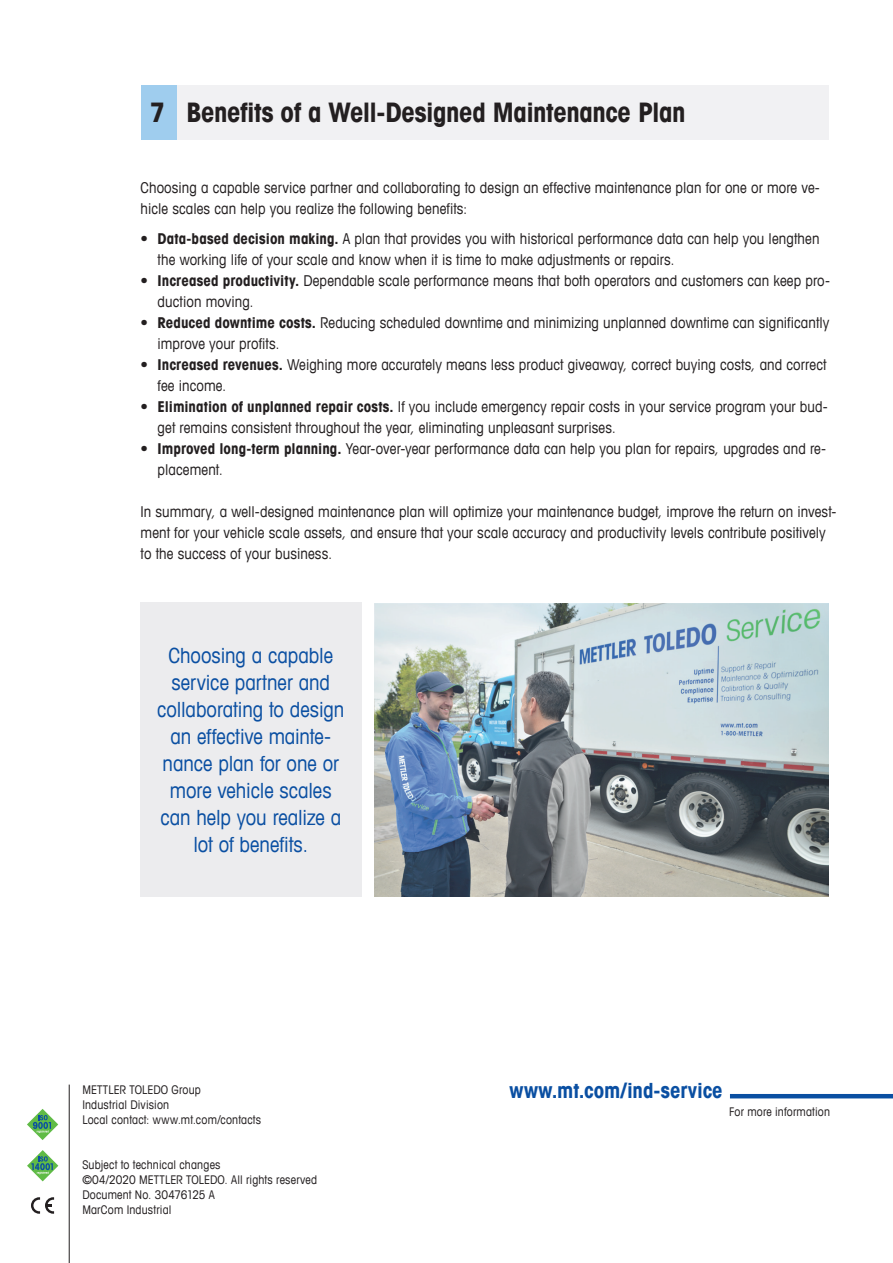
<style>
.page{position:relative;width:893px;height:1263px;background:#fff}
.page>*{position:absolute;margin:0;border:0;box-sizing:border-box;transform-origin:0 0}
._1_Subtitle_Bold_18{font:700 condensed 27px "Avant Garde Com";letter-spacing:-.015em;color:#231f20}
._14_Captions_8_10{font:condensed 21px/27px "Avant Garde Com";letter-spacing:-.005em;color:#0a4fa2;text-align:center}
.net_link{font:700 condensed 21px "Avant Garde Com";color:#0a4fa2}
._6_Running_Text_10_1{font:condensed 15px/21px "Avant Garde Com";letter-spacing:.005em;color:#231f20}
.Address_Info_Picto_T{font:condensed 12px "Avant Garde Com";letter-spacing:.015em;color:#231f20}
._14_Captions_8_10-2{font:condensed 12px "Avant Garde Com";letter-spacing:.015em;color:#231f20}
.s1{font-weight:700}
</style>
<div class="page">
<div style="left:141px;top:85px;width:687px;height:54px;background:#ececee"></div>
<div style="left:141px;top:85px;width:36px;height:54px;background:#9fcdee"></div>
<div style="left:140px;top:602px;width:221px;height:294px;background:#ececee"></div>
<img style="left:374px;top:604px;width:454px;height:292px">
<hr style="left:69px;top:1084px;width:1px;height:179px;background:#231f20">
<svg style="left:27px;top:1150px;width:31px;height:31px"></svg>
<svg style="left:27px;top:1109px;width:31px;height:31px"></svg>
<svg style="left:31px;top:1197px;width:23px;height:17px"></svg>
<hr style="left:730px;top:1094px;width:163px;height:4px;background:#0a4fa2">
<p class="_1_Subtitle_Bold_18" style="left:150px;top:95px;width:537px">7 Benefits of a Well-Designed Maintenance Plan</p>
<p class="_6_Running_Text_10_1" style="left:141px;top:177px;width:681px">Choosing a capable service partner and collaborating to design an effective maintenance plan for one or more ve&shy;hicle scales can help you realize the following benefits:</p>
<p class="_6_Running_Text_10_1" style="left:158px;top:228px;width:663px;text-indent:-17px"><span class="s1">• Data-based decision making.</span> A plan that provides you with historical performance data can help you lengthen the working life of your scale and know when it is time to make adjustments or repairs.</p>
<p class="_6_Running_Text_10_1" style="left:158px;top:270px;width:674px;text-indent:-17px"><span class="s1">• Increased productivity.</span> Dependable scale performance means that both operators and customers can keep pro&shy;duction moving.</p>
<p class="_6_Running_Text_10_1" style="left:158px;top:312px;width:673px;text-indent:-17px"><span class="s1">• Reduced downtime costs.</span> Reducing scheduled downtime and minimizing unplanned downtime can significantly improve your profits.</p>
<p class="_6_Running_Text_10_1" style="left:158px;top:354px;width:670px;text-indent:-17px"><span class="s1">• Increased revenues.</span> Weighing more accurately means less product giveaway, correct buying costs, and correct fee income.</p>
<p class="_6_Running_Text_10_1" style="left:158px;top:396px;width:672px;text-indent:-17px"><span class="s1">• Elimination of unplanned repair costs.</span> If you include emergency repair costs in your service program your bud&shy;get remains consistent throughout the year, eliminating unpleasant surprises.</p>
<p class="_6_Running_Text_10_1" style="left:158px;top:438px;width:670px;text-indent:-17px"><span class="s1">• Improved long-term planning.</span> Year-over-year performance data can help you plan for repairs, upgrades and re&shy;placement.</p>
<p class="_6_Running_Text_10_1" style="left:141px;top:501px;width:697px">In summary, a well-designed maintenance plan will optimize your maintenance budget, improve the return on invest&shy;ment for your vehicle scale assets, and ensure that your scale accuracy and productivity levels contribute positively to the success of your business.</p>
<p class="_14_Captions_8_10" style="left:157px;top:642px;width:189px">Choosing a capable service partner and collaborating to design an effective mainte&shy;nance plan for one or more vehicle scales can help you realize a lot of benefits.</p>
<p class="Address_Info_Picto_T" style="left:82px;top:1082px;width:120px">METTLER TOLEDO Group</p>
<p class="Address_Info_Picto_T" style="left:82px;top:1097px;width:88px">Industrial Division</p>
<p class="Address_Info_Picto_T" style="left:82px;top:1112px;width:180px">Local contact: www.mt.com/contacts</p>
<p class="Address_Info_Picto_T" style="left:82px;top:1157px;width:140px">Subject to technical changes</p>
<p class="Address_Info_Picto_T" style="left:82px;top:1172px;width:236px">©04/2020 METTLER TOLEDO. All rights reserved</p>
<p class="Address_Info_Picto_T" style="left:82px;top:1187px;width:134px">Document No. 30476125 A</p>
<p class="Address_Info_Picto_T" style="left:82px;top:1202px;width:91px">MarCom Industrial</p>
<p class="net_link" style="left:509px;top:1077px;width:215px">www.mt.com/ind-service</p>
<p class="_14_Captions_8_10-2" style="left:729px;top:1104px;width:103px">For more information</p>
</div>
